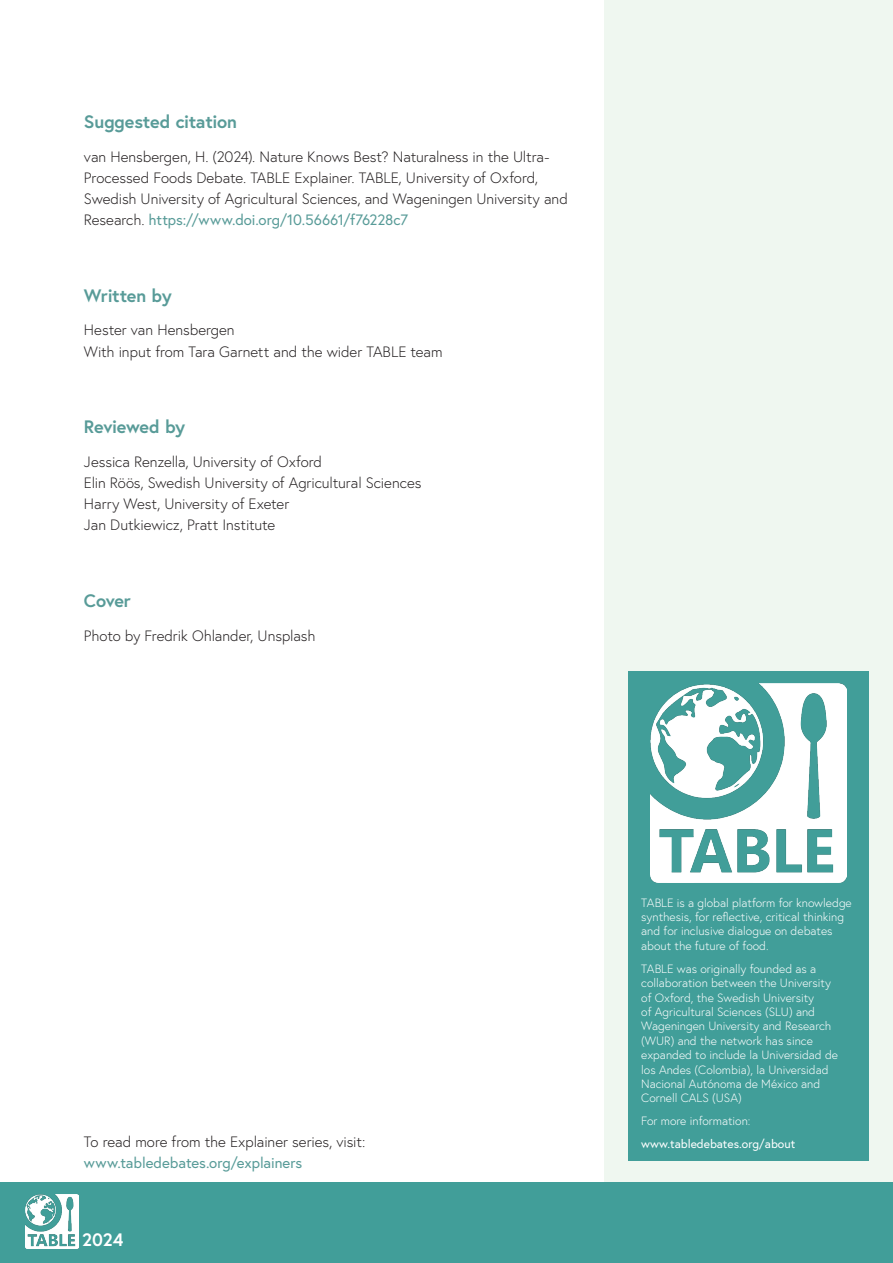
<style>
.page{position:relative;width:893px;height:1263px;background:#fff}
.page>*{position:absolute;margin:0;border:0;box-sizing:border-box;transform-origin:0 0}
.Heading_3{font:700 18px "Europa";letter-spacing:-.015em;color:#589b98}
.t1{font:700 18px "Europa";color:#fff}
.Body_text{font:300 15px/21px "Europa";letter-spacing:-.005em;color:#231f20}
.t2{font:300 12px/14.4px "Europa";color:#fff}
.t3{font:12px "Europa";color:#fff}
.s1{font-weight:400;color:#589b98}
</style>
<div class="page">
<div style="left:604px;top:0;width:289px;height:1263px;background:#eff7f0"></div>
<div style="left:0;top:1182px;width:893px;height:81px;background:#419e99"></div>
<img style="left:26px;top:1195px;width:52px;height:53px">
<div style="left:628px;top:671px;width:241px;height:490px;background:#419e99"></div>
<img style="left:651px;top:684px;width:195px;height:198px">
<p class="Heading_3" style="left:84px;top:110px;width:155px">Suggested citation</p>
<p class="Body_text" style="left:84px;top:146px;width:485px">van Hensbergen, H. (2024). Nature Knows Best? Naturalness in the Ultra-Processed Foods Debate. TABLE Explainer. TABLE, University of Oxford, Swedish University of Agricultural Sciences, and Wageningen University and Research. <span class="s1">https://www.doi.org/10.56661/f76228c7</span></p>
<p class="Heading_3" style="left:84px;top:283px;width:89px">Written by</p>
<p class="Body_text" style="left:84px;top:320px;width:360px">Hester van Hensbergen<br>With input from Tara Garnett and the wider TABLE team</p>
<p class="Heading_3" style="left:84px;top:415px;width:103px">Reviewed by</p>
<p class="Body_text" style="left:84px;top:451px;width:339px">Jessica Renzella, University of Oxford<br>Elin Röös, Swedish University of Agricultural Sciences Harry West, University of Exeter<br>Jan Dutkiewicz, Pratt Institute</p>
<p class="Heading_3" style="left:84px;top:588px;width:48px">Cover</p>
<p class="Body_text" style="left:84px;top:625px;width:233px">Photo by Fredrik Ohlander, Unsplash</p>
<p class="Body_text" style="left:84px;top:1131px;width:283px">To read more from the Explainer series, visit: <span class="s1">www.tabledebates.org/explainers</span></p>
<p class="t1" style="left:82px;top:1227px;width:43px">2024</p>
<p class="t2" style="left:641px;top:895px;width:212px">TABLE is a global platform for knowledge synthesis, for reflective, critical thinking and for inclusive dialogue on debates about the future of food.</p>
<p class="t2" style="left:641px;top:961px;width:198px">TABLE was originally founded as a collaboration between the University of Oxford, the Swedish University<br>of Agricultural Sciences (SLU) and Wageningen University and Research (WUR) and the network has since expanded to include la Universidad de los Andes (Colombia), la Universidad Nacional Autónoma de México and Cornell CALS (USA)</p>
<p class="t2" style="left:641px;top:1114px;width:111px">For more information:</p>
<p class="t3" style="left:641px;top:1136px;width:155px">www.tabledebates.org/about</p>
</div>
